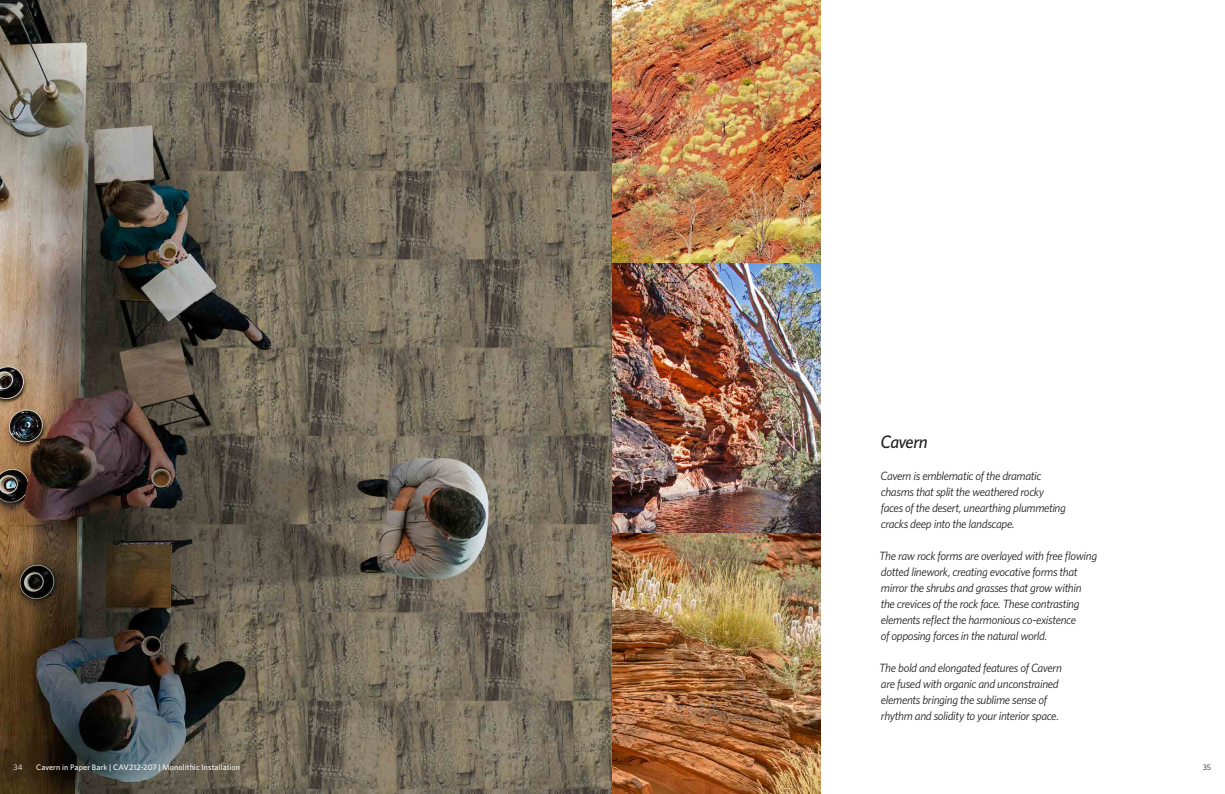
<style>
.page{position:relative;width:1225px;height:794px;background:#fff}
.page>*{position:absolute;margin:0;border:0;box-sizing:border-box;transform-origin:0 0}
.t1{font:italic 500 18px "Whitney";letter-spacing:-.04em;color:#231f20}
.t2{font:italic 12px/16px "Whitney";letter-spacing:-.03em;color:#231f20}
.Caption_on_Image{font:500 8px "Whitney";letter-spacing:.015em;color:#fff}
.t3{font:8px "Whitney";color:#fff}
.t4{font:8px "Whitney";color:#231f20}
</style>
<div class="page">
<img style="left:0;top:0;width:612px;height:794px">
<img style="left:612px;top:532px;width:208px;height:262px">
<img style="left:612px;top:0;width:208px;height:532px">
<p class="t1" style="left:880px;top:429px;width:49px">Cavern</p>
<p class="t2" style="left:880px;top:467px;width:187px">Cavern is emblematic of the dramatic chasms that split the weathered rocky faces of the desert, unearthing plummeting cracks deep into the landscape.</p>
<p class="t2" style="left:879px;top:547px;width:220px">The raw rock forms are overlayed with free flowing dotted linework, creating evocative forms that mirror the shrubs and grasses that grow within<br>the crevices of the rock face. These contrasting elements reflect the harmonious co-existence<br>of opposing forces in the natural world.</p>
<p class="t2" style="left:879px;top:659px;width:184px">The bold and elongated features of Cavern are fused with organic and unconstrained elements bringing the sublime sense of rhythm and solidity to your interior space.</p>
<p class="t3" style="left:14px;top:762px;width:10px">34</p>
<p class="t4" style="left:1202px;top:762px;width:10px">35</p>
<p class="Caption_on_Image" style="left:36px;top:762px;width:205px">Cavern in Paper Bark | CAV212-207 | Monolithic Installation</p>
</div>
